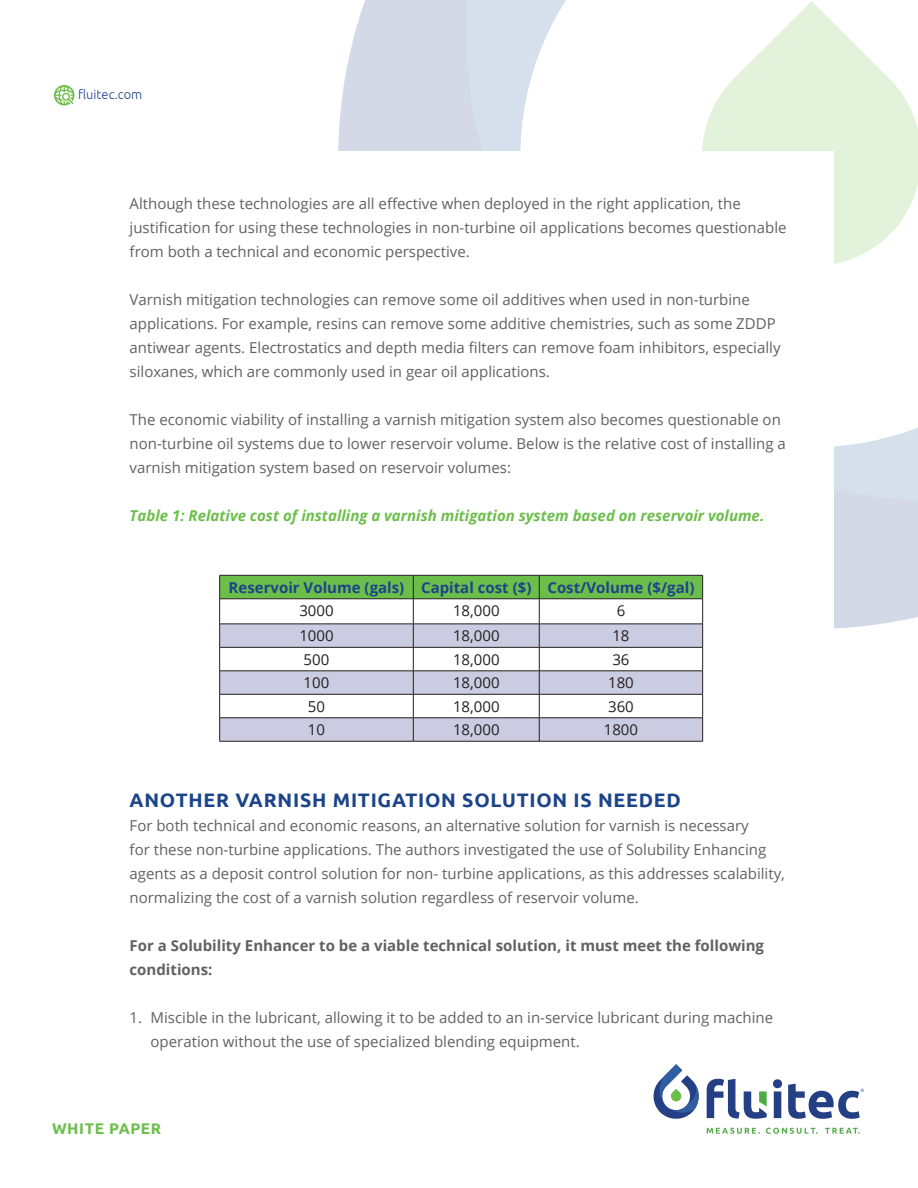
<style>
.page{position:relative;width:918px;height:1188px;background:#fff}
.page>*{position:absolute;margin:0;border:0;box-sizing:border-box;transform-origin:0 0}
.t1{font:700 19.5px "Ubuntu";letter-spacing:.04em;color:#1c4489}
.t2{font:700 15.45px "Ubuntu";letter-spacing:.04em;color:#6cbe4b}
.t3{font:15px/24px "Open Sans";color:#616164}
.t4{font:700 15px/24px "Open Sans";color:#616164}
.t5{font:italic 700 15px "Open Sans";color:#6cbe4b}
.t6{font:15px "Open Sans";color:#231f20}
.t7{font:700 15px "Open Sans";color:#1c4489}
.t8{font:300 12.9px "Ubuntu";color:#1c4489}
</style>
<div class="page">
<svg style="left:338px;top:0;width:580px;height:629px;background:#d7dce8"></svg>
<svg style="left:420px;top:0;width:498px;height:544px"></svg>
<svg style="left:54px;top:85px;width:20px;height:20px"></svg>
<svg style="left:773px;top:1079px;width:9px;height:39px"></svg>
<svg style="left:707px;top:1079px;width:60px;height:40px"></svg>
<svg style="left:654px;top:1064px;width:45px;height:55px"></svg>
<svg style="left:707px;top:1128px;width:53px;height:6px"></svg>
<svg style="left:766px;top:1128px;width:52px;height:6px"></svg>
<svg style="left:825px;top:1128px;width:35px;height:6px"></svg>
<svg style="left:788px;top:1084px;width:76px;height:35px"></svg>
<div style="left:54px;top:151px;width:780px;height:910px;background:#fff"></div>
<svg style="left:219px;top:575px;width:484px;height:166px"></svg>
<hr style="left:219px;top:741px;width:194px;height:1px;background:#231f20">
<hr style="left:413px;top:741px;width:126px;height:1px;background:#231f20">
<hr style="left:539px;top:741px;width:164px;height:1px;background:#231f20">
<p class="t8" style="left:78px;top:87px;width:66px">fluitec.com</p>
<p class="t3" style="left:130px;top:191px;width:659px">Although these technologies are all effective when deployed in the right application, the justification for using these technologies in non-turbine oil applications becomes questionable from both a technical and economic perspective.</p>
<p class="t3" style="left:130px;top:287px;width:652px">Varnish mitigation technologies can remove some oil additives when used in non-turbine applications. For example, resins can remove some additive chemistries, such as some ZDDP antiwear agents. Electrostatics and depth media filters can remove foam inhibitors, especially siloxanes, which are commonly used in gear oil applications.</p>
<p class="t3" style="left:130px;top:407px;width:658px">The economic viability of installing a varnish mitigation system also becomes questionable on non-turbine oil systems due to lower reservoir volume. Below is the relative cost of installing a varnish mitigation system based on reservoir volumes:</p>
<p class="t5" style="left:130px;top:505px;width:636px">Table 1: Relative cost of installing a varnish mitigation system based on reservoir volume.</p>
<p class="t7" style="left:229px;top:577px;width:467px">Reservoir Volume (gals) Capital cost ($) Cost/Volume ($/gal)</p>
<p class="t6" style="left:299px;top:601px;width:36px">3000</p>
<p class="t6" style="left:453px;top:601px;width:48px">18,000</p>
<p class="t6" style="left:617px;top:601px;width:10px">6</p>
<p class="t6" style="left:299px;top:626px;width:36px">1000</p>
<p class="t6" style="left:453px;top:626px;width:48px">18,000</p>
<p class="t6" style="left:612px;top:626px;width:19px">18</p>
<p class="t6" style="left:304px;top:649px;width:27px">500</p>
<p class="t6" style="left:453px;top:649px;width:48px">18,000</p>
<p class="t6" style="left:612px;top:649px;width:19px">36</p>
<p class="t6" style="left:304px;top:673px;width:27px">100</p>
<p class="t6" style="left:453px;top:673px;width:48px">18,000</p>
<p class="t6" style="left:608px;top:673px;width:27px">180</p>
<p class="t6" style="left:308px;top:696px;width:19px">50</p>
<p class="t6" style="left:453px;top:696px;width:48px">18,000</p>
<p class="t6" style="left:608px;top:696px;width:27px">360</p>
<p class="t6" style="left:308px;top:720px;width:19px">10</p>
<p class="t6" style="left:453px;top:720px;width:48px">18,000</p>
<p class="t6" style="left:604px;top:720px;width:36px">1800</p>
<h1 class="t1" style="left:130px;top:789px;width:553px">ANOTHER VARNISH MITIGATION SOLUTION IS NEEDED</h1>
<p class="t3" style="left:130px;top:814px;width:657px">For both technical and economic reasons, an alternative solution for varnish is necessary<br>for these non-turbine applications. The authors investigated the use of Solubility Enhancing agents as a deposit control solution for non- turbine applications, as this addresses scalability, normalizing the cost of a varnish solution regardless of reservoir volume.</p>
<p class="t4" style="left:130px;top:934px;width:636px">For a Solubility Enhancer to be a viable technical solution, it must meet the following conditions:</p>
<p class="t3" style="left:151px;top:1006px;width:624px;text-indent:-21px">1. Miscible in the lubricant, allowing it to be added to an in-service lubricant during machine operation without the use of specialized blending equipment.</p>
<p class="t2" style="left:52px;top:1119px;width:111px">WHITE PAPER</p>
</div>
